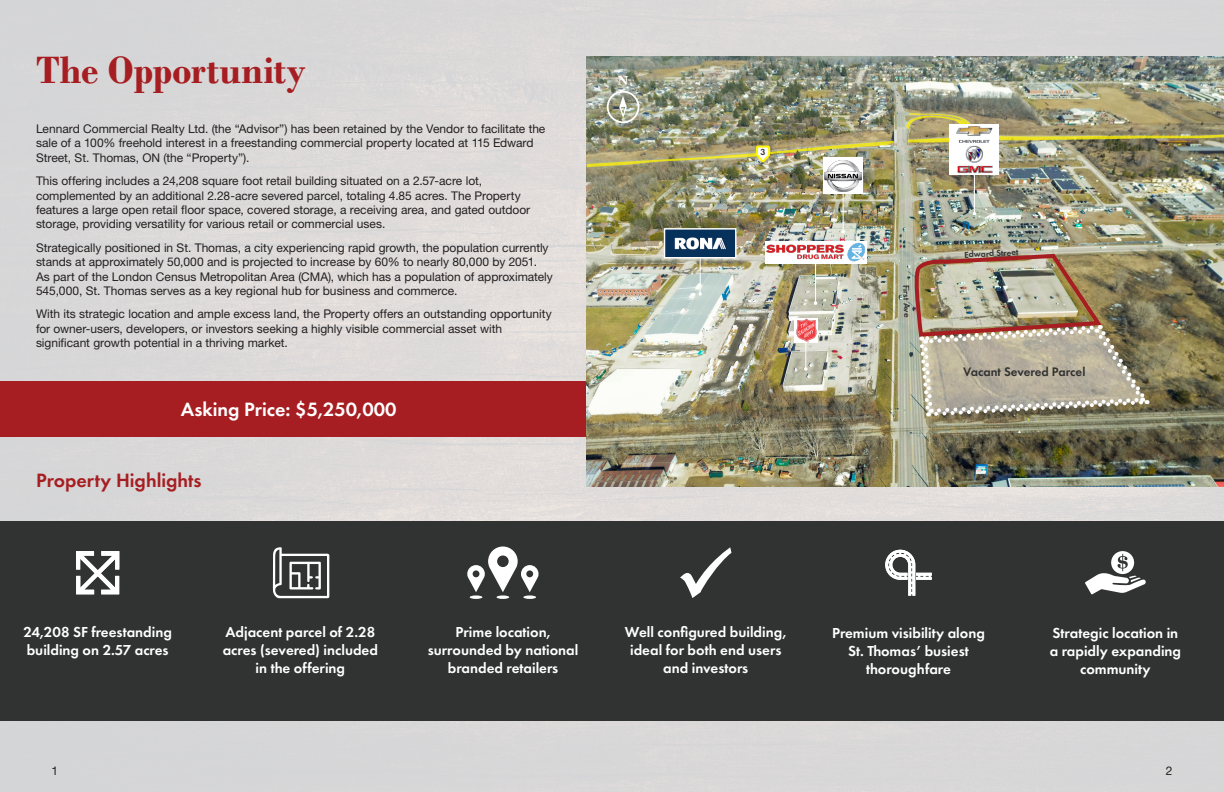
<style>
.page{position:relative;width:1224px;height:792px;background:#dad8d8}
.page>*{position:absolute;margin:0;border:0;box-sizing:border-box;transform-origin:0 0}
.Heading_1{font:700 40px "Bodoni";color:#a61e21}
.Heading_2{font:600 20px "Futura PT";color:#fff}
.Heading_2-2{font:600 20px "Futura PT";color:#a61e21}
.Investment_Highlights{font:600 15px/18px "Futura PT";color:#fff;text-align:center}
.Investment_Highlights-2{font:600 12.8px "Futura PT";color:#313232}
.Paragraph{font:12px/14.4px "Helvetica Neue LT Std";letter-spacing:-.005em;color:#231f20}
.Investment_Highlights-3{font:600 9px "Futura PT";color:#313232}
</style>
<div class="page">
<div style="left:0;top:522px;width:1224px;height:199px;background:#313232"></div>
<svg style="left:76px;top:551px;width:43px;height:43px"></svg>
<svg style="left:885px;top:550px;width:47px;height:46px"></svg>
<div style="left:0;top:381px;width:587px;height:55px;background:#a61e21"></div>
<img style="left:587px;top:56px;width:637px;height:431px">
<svg style="left:467px;top:547px;width:72px;height:45px"></svg>
<svg style="left:470px;top:595px;width:12px;height:4px"></svg>
<svg style="left:497px;top:595px;width:12px;height:4px"></svg>
<svg style="left:523px;top:595px;width:13px;height:4px"></svg>
<svg style="left:680px;top:547px;width:51px;height:51px"></svg>
<svg style="left:1085px;top:551px;width:61px;height:43px"></svg>
<svg style="left:273px;top:547px;width:56px;height:51px"></svg>
<img style="left:906px;top:113px;width:318px;height:30px">
<img style="left:950px;top:125px;width:49px;height:50px">
<svg style="left:823px;top:167px;width:40px;height:26px"></svg>
<img style="left:825px;top:167px;width:36px;height:25px">
<img style="left:765px;top:241px;width:101px;height:23px">
<hr style="left:974px;top:174px;width:1px;height:40px;background:#fff">
<hr style="left:843px;top:192px;width:1px;height:40px;background:#fff">
<svg style="left:841px;top:230px;width:4px;height:4px"></svg>
<hr style="left:815px;top:263px;width:1px;height:40px;background:#fff">
<svg style="left:804px;top:343px;width:4px;height:28px"></svg>
<hr style="left:700px;top:254px;width:1px;height:40px;background:#fff">
<svg style="left:698px;top:292px;width:4px;height:4px"></svg>
<div style="left:794px;top:318px;width:23px;height:25px;background:#fff"></div>
<img style="left:796px;top:319px;width:20px;height:23px">
<svg style="left:663px;top:227px;width:74px;height:32px;background:#58738b"></svg>
<img style="left:907px;top:252px;width:241px;height:166px">
<svg style="left:607px;top:91px;width:32px;height:32px"></svg>
<svg style="left:618px;top:76px;width:10px;height:9px"></svg>
<img style="left:587px;top:141px;width:307px;height:26px">
<p class="Heading_1" style="left:36px;top:46px;width:272px">The Opportunity</p>
<p class="Paragraph" style="left:36px;top:121px;width:511px">Lennard Commercial Realty Ltd. (the “Advisor”) has been retained by the Vendor to facilitate the sale of a 100% freehold interest in a freestanding commercial property located at 115 Edward<br>Street, St. Thomas, ON (the “Property”).</p>
<p class="Paragraph" style="left:36px;top:174px;width:496px">This offering includes a 24,208 square foot retail building situated on a 2.57-acre lot, complemented by an additional 2.28-acre severed parcel, totaling 4.85 acres. The Property features a large open retail floor space, covered storage, a receiving area, and gated outdoor storage, providing versatility for various retail or commercial uses.</p>
<p class="Paragraph" style="left:36px;top:240px;width:518px">Strategically positioned in St. Thomas, a city experiencing rapid growth, the population currently stands at approximately 50,000 and is projected to increase by 60% to nearly 80,000 by 2051.<br>As part of the London Census Metropolitan Area (CMA), which has a population of approximately 545,000, St. Thomas serves as a key regional hub for business and commerce.</p>
<p class="Paragraph" style="left:36px;top:307px;width:517px">With its strategic location and ample excess land, the Property offers an outstanding opportunity for owner-users, developers, or investors seeking a highly visible commercial asset with significant growth potential in a thriving market.</p>
<p class="Heading_2" style="left:181px;top:397px;width:217px">Asking Price: $5,250,000</p>
<p class="Heading_2-2" style="left:36px;top:467px;width:167px">Property Highlights</p>
<p class="Investment_Highlights-3" style="left:912px;top:285px;width:34px;rotate:88deg">First Ave</p>
<p class="Investment_Highlights-3" style="left:964px;top:249px;width:56px;rotate:-3deg">Edward Street</p>
<p class="Investment_Highlights-2" style="left:963px;top:363px;width:124px">Vacant Severed Parcel</p>
<p class="Investment_Highlights" style="left:23px;top:623px;width:150px;text-align:left">24,208 SF freestanding building on 2.57 acres</p>
<p class="Investment_Highlights" style="left:223px;top:623px;width:157px">Adjacent parcel of 2.28 acres (severed) included in the offering</p>
<p class="Investment_Highlights" style="left:428px;top:623px;width:152px">Prime location, surrounded by national branded retailers</p>
<p class="Investment_Highlights" style="left:625px;top:623px;width:163px">Well configured building, ideal for both end users and investors</p>
<p class="Investment_Highlights" style="left:832px;top:623px;width:154px">Premium visibility along<br>St. Thomas’ busiest thoroughfare</p>
<p class="Investment_Highlights" style="left:1050px;top:623px;width:133px">Strategic location in a rapidly expanding community</p>
<p class="Paragraph" style="left:51px;top:763px;width:8px">1</p>
<p class="Paragraph" style="left:1166px;top:763px;width:8px">2</p>
</div>
